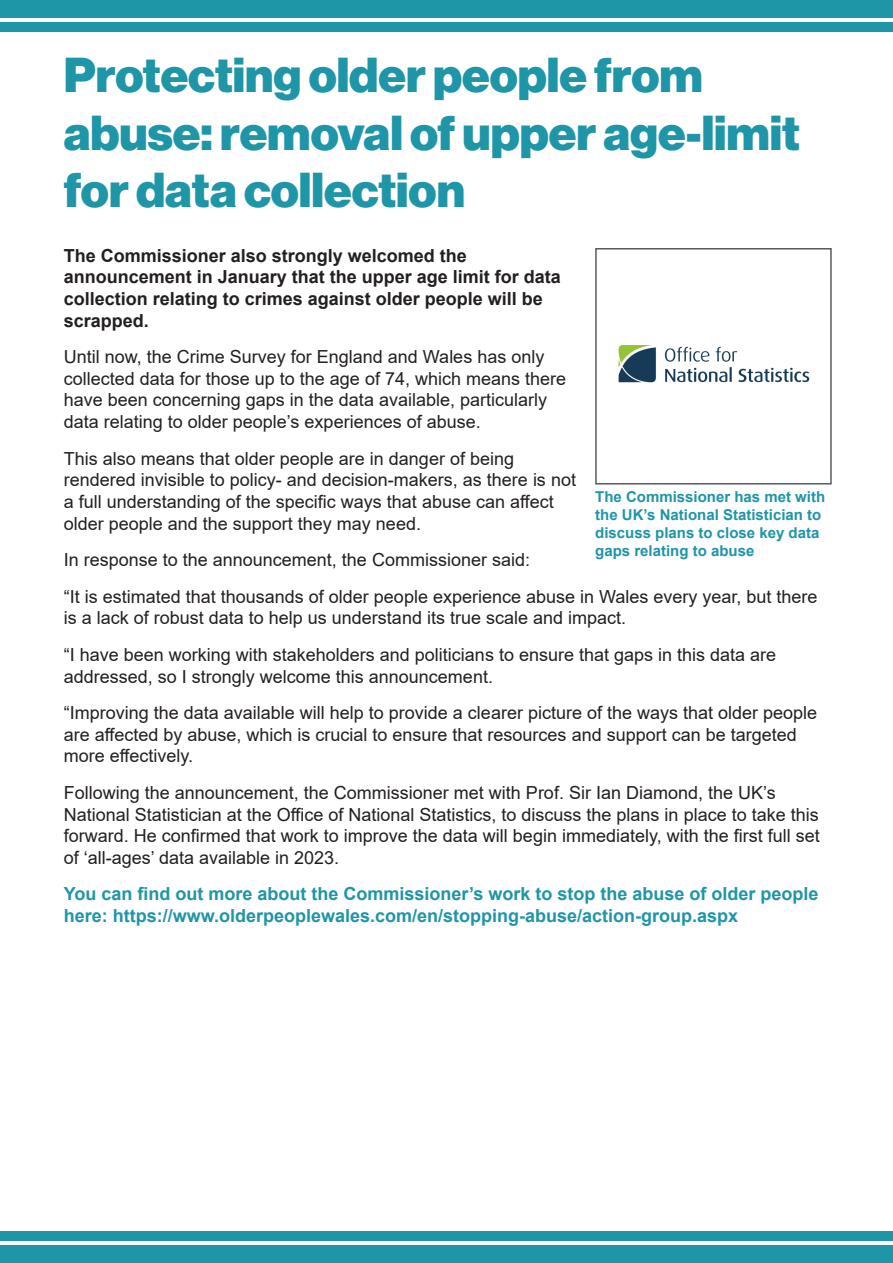
<style>
.page{position:relative;width:893px;height:1263px;background:#fff}
.page>*{position:absolute;margin:0;border:0;box-sizing:border-box;transform-origin:0 0}
.Headline{font:48px/57.6px "N Haas Grotesk DS Pro 95 Blk";color:#1f95a8}
.Body{font:18px/21.6px "Arial";color:#231f20}
.Body-2{font:700 18px/21.6px "Arial";color:#231f20}
.Body-3{font:700 18px/21.6px "Arial";color:#1f95a8}
.t1{font:700 15px/18px "Arial";color:#1f95a8}
</style>
<div class="page">
<div style="left:0;top:1246px;width:893px;height:17px;background:#1f95a8"></div>
<div style="left:0;top:1231px;width:893px;height:9px;background:#1f95a8"></div>
<div style="left:0;top:0;width:893px;height:17px;background:#1f95a8"></div>
<div style="left:0;top:23px;width:893px;height:9px;background:#1f95a8"></div>
<img style="left:618px;top:345px;width:192px;height:38px">
<div style="left:595px;top:248px;width:237px;height:236px;border:2px solid #575c5b"></div>
<p class="Headline" style="left:64px;top:47px;width:738px">Protecting older people from abuse: removal of upper age-limit for data collection</p>
<p class="Body-2" style="left:64px;top:245px;width:499px">The Commissioner also strongly welcomed the announcement in January that the upper age limit for data collection relating to crimes against older people will be scrapped.</p>
<p class="Body" style="left:64px;top:346px;width:504px">Until now, the Crime Survey for England and Wales has only collected data for those up to the age of 74, which means there have been concerning gaps in the data available, particularly data relating to older people’s experiences of abuse.</p>
<p class="Body" style="left:64px;top:447px;width:514px">This also means that older people are in danger of being rendered invisible to policy- and decision-makers, as there is not a full understanding of the specific ways that abuse can affect older people and the support they may need.</p>
<p class="Body" style="left:64px;top:549px;width:468px">In response to the announcement, the Commissioner said:</p>
<p class="Body" style="left:64px;top:585px;width:755px">“It is estimated that thousands of older people experience abuse in Wales every year, but there is a lack of robust data to help us understand its true scale and impact.</p>
<p class="Body" style="left:64px;top:644px;width:714px">“I have been working with stakeholders and politicians to ensure that gaps in this data are addressed, so I strongly welcome this announcement.</p>
<p class="Body" style="left:64px;top:702px;width:755px">“Improving the data available will help to provide a clearer picture of the ways that older people are affected by abuse, which is crucial to ensure that resources and support can be targeted more effectively.</p>
<p class="Body" style="left:64px;top:782px;width:757px">Following the announcement, the Commissioner met with Prof. Sir Ian Diamond, the UK’s National Statistician at the Office of National Statistics, to discuss the plans in place to take this forward. He confirmed that work to improve the data will begin immediately, with the first full set of ‘all-ages’ data available in 2023.</p>
<p class="Body-3" style="left:64px;top:883px;width:756px">You can find out more about the Commissioner’s work to stop the abuse of older people here: https://www.olderpeoplewales.com/en/stopping-abuse/action-group.aspx</p>
<p class="t1" style="left:595px;top:488px;width:232px">The Commissioner has met with the UK’s National Statistician to discuss plans to close key data gaps relating to abuse</p>
</div>
